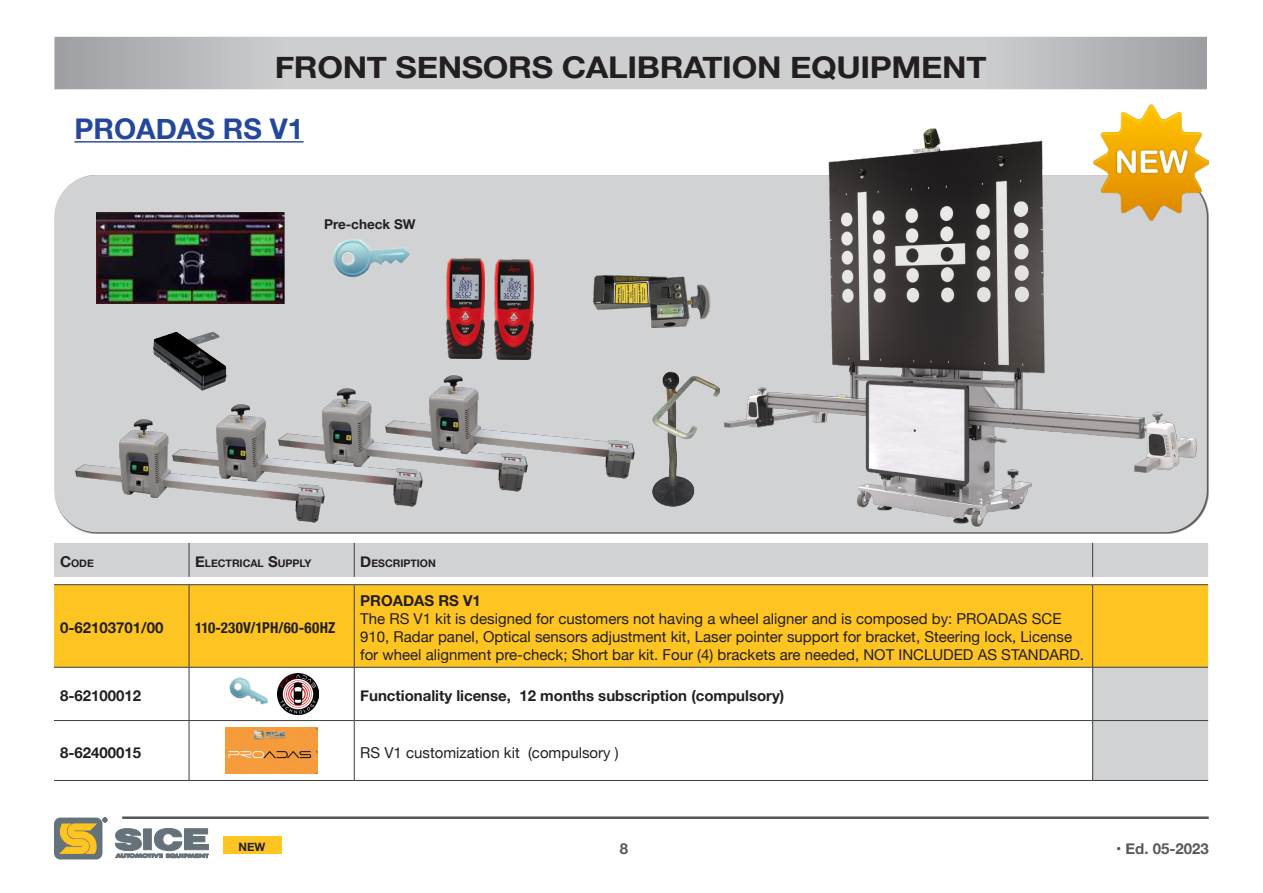
<style>
.page{position:relative;width:1263px;height:893px;background:#fff}
.page>*{position:absolute;margin:0;border:0;box-sizing:border-box;transform-origin:0 0}
.t1{font:700 30px "Helvetica Neue";letter-spacing:-.01em;color:#231f20;scale:1.1 1}
.t2{font:700 28.5px "Helvetica Neue";color:#24469d}
.t3{font:15px/18px "Helvetica Neue";color:#231f20}
.t4{font:700 15px "Helvetica Neue";color:#231f20}
.t5{font:700 15px "Helvetica Neue";color:#231f20}
.t6{font:700 condensed 15px "Helvetica Neue";letter-spacing:.015em;color:#231f20}
.t7{font:700 15px "Helvetica Neue";color:#57585a}
.t8{font:700 13.5px "Helvetica Neue";color:#231f20}
.t9{font:700 11.55px "Helvetica Neue";color:#231f20}
.t10{font:700 10.5px "Helvetica Neue";color:#231f20}
.s1{font-size:15px}
</style>
<div class="page">
<hr style="left:122px;top:817px;width:1086px;height:2px;background:#57585a">
<div style="left:54px;top:818px;width:48px;height:41px;background:#667279;border-radius:6px"></div>
<svg style="left:59px;top:823px;width:38px;height:31px"></svg>
<svg style="left:103px;top:817px;width:4px;height:5px"></svg>
<svg style="left:115px;top:828px;width:94px;height:30px"></svg>
<div style="left:223px;top:837px;width:58px;height:17px;background:#fec422"></div>
<svg style="left:56px;top:38px;width:1149px;height:50px;background:#c3c4c6"></svg>
<hr style="left:74px;top:141px;width:230px;height:2px;background:#24469d">
<div style="left:54px;top:175px;width:1153px;height:357px;background:#d1d2d4;border-radius:42px"></div>
<div style="left:54px;top:543px;width:1154px;height:34px;background:#d1d2d4"></div>
<div style="left:54px;top:585px;width:1154px;height:82px;background:#fec422"></div>
<div style="left:1093px;top:668px;width:115px;height:112px;background:#d1d2d4"></div>
<hr style="left:189px;top:585px;width:1px;height:82px;background:#3e3e3f">
<hr style="left:354px;top:585px;width:1px;height:82px;background:#3e3e3f">
<hr style="left:1092px;top:585px;width:1px;height:82px;background:#3e3e3f">
<hr style="left:54px;top:667px;width:135px;height:1px;background:#3e3e3f">
<hr style="left:189px;top:667px;width:165px;height:1px;background:#3e3e3f">
<hr style="left:189px;top:667px;width:1px;height:53px;background:#3e3e3f">
<hr style="left:354px;top:667px;width:739px;height:1px;background:#3e3e3f">
<hr style="left:354px;top:667px;width:1px;height:53px;background:#3e3e3f">
<hr style="left:1093px;top:667px;width:115px;height:1px;background:#3e3e3f">
<hr style="left:1092px;top:667px;width:1px;height:53px;background:#3e3e3f">
<hr style="left:54px;top:720px;width:135px;height:1px;background:#3e3e3f">
<hr style="left:189px;top:720px;width:165px;height:1px;background:#3e3e3f">
<hr style="left:189px;top:721px;width:1px;height:59px;background:#3e3e3f">
<hr style="left:354px;top:720px;width:739px;height:1px;background:#3e3e3f">
<hr style="left:354px;top:721px;width:1px;height:59px;background:#3e3e3f">
<hr style="left:1093px;top:720px;width:115px;height:1px;background:#3e3e3f">
<hr style="left:1092px;top:721px;width:1px;height:59px;background:#3e3e3f">
<hr style="left:54px;top:780px;width:135px;height:1px;background:#3e3e3f">
<hr style="left:189px;top:780px;width:165px;height:1px;background:#3e3e3f">
<hr style="left:354px;top:780px;width:739px;height:1px;background:#3e3e3f">
<hr style="left:1093px;top:780px;width:115px;height:1px;background:#3e3e3f">
<hr style="left:189px;top:543px;width:1px;height:34px;background:#3e3e3f">
<hr style="left:354px;top:543px;width:1px;height:34px;background:#3e3e3f">
<hr style="left:1092px;top:543px;width:1px;height:34px;background:#3e3e3f">
<hr style="left:54px;top:584px;width:135px;height:1px;background:#3e3e3f">
<hr style="left:189px;top:584px;width:165px;height:1px;background:#3e3e3f">
<hr style="left:354px;top:584px;width:739px;height:1px;background:#3e3e3f">
<hr style="left:1093px;top:584px;width:115px;height:1px;background:#3e3e3f">
<img style="left:277px;top:673px;width:41px;height:41px">
<img style="left:228px;top:677px;width:40px;height:28px">
<img style="left:226px;top:728px;width:91px;height:45px">
<img style="left:228px;top:404px;width:190px;height:103px">
<img style="left:273px;top:388px;width:250px;height:105px">
<img style="left:380px;top:375px;width:255px;height:104px">
<img style="left:75px;top:416px;width:255px;height:107px">
<img style="left:652px;top:411px;width:7px;height:92px">
<img style="left:333px;top:239px;width:77px;height:39px">
<img style="left:96px;top:212px;width:188px;height:92px">
<img style="left:153px;top:332px;width:74px;height:59px">
<img style="left:593px;top:275px;width:66px;height:53px">
<img style="left:446px;top:259px;width:39px;height:99px">
<img style="left:495px;top:260px;width:38px;height:99px">
<img style="left:659px;top:104px;width:550px;height:456px">
<img style="left:1094px;top:105px;width:115px;height:115px">
<h1 class="t1" style="left:275px;top:43px;width:649px">FRONT SENSORS CALIBRATION EQUIPMENT</h1>
<h2 class="t2" style="left:74px;top:106px;width:231px">PROADAS RS V1</h2>
<p class="t8" style="left:324px;top:214px;width:93px">Pre-check SW</p>
<p class="t10" style="left:60px;top:555px;width:35px"><span class="s1">C</span>ODE</p>
<p class="t10" style="left:195px;top:555px;width:31px"><span class="s1">E</span>LECTRICA</p>
<p class="t10" style="left:258px;top:555px;width:29px">L <span class="s1">S</span>UPP</p>
<p class="t10" style="left:300px;top:555px;width:14px">LY</p>
<p class="t10" style="left:360px;top:555px;width:26px"><span class="s1">D</span>ESCRIPTION</p>
<p class="t5" style="left:60px;top:616px;width:105px">0-62103701/00</p>
<p class="t6" style="left:195px;top:615px;width:133px">110-230V/1PH/60-60HZ</p>
<p class="t4" style="left:360px;top:589px;width:122px">PROADAS RS V1</p>
<p class="t3" style="left:360px;top:611px;width:725px">The RS V1 kit is designed for customers not having a wheel aligner and is composed by: PROADAS SCE<br>910, Radar panel, Optical sensors adjustment kit, Laser pointer support for bracket, Steering lock, License for wheel alignment pre-check; Short bar kit. Four (4) brackets are needed, NOT INCLUDED AS STANDARD.</p>
<p class="t5" style="left:60px;top:684px;width:83px">8-62100012</p>
<p class="t4" style="left:360px;top:684px;width:426px">Functionality license, 12 months subscription (compulsory)</p>
<p class="t5" style="left:60px;top:741px;width:83px">8-62400015</p>
<p class="t3" style="left:360px;top:744px;width:260px">RS V1 customization kit (compulsory )</p>
<p class="t9" style="left:239px;top:838px;width:28px">NEW</p>
<p class="t7" style="left:620px;top:837px;width:10px">8</p>
<p class="t7" style="left:1116px;top:837px;width:94px">• Ed. 05-2023</p>
</div>
